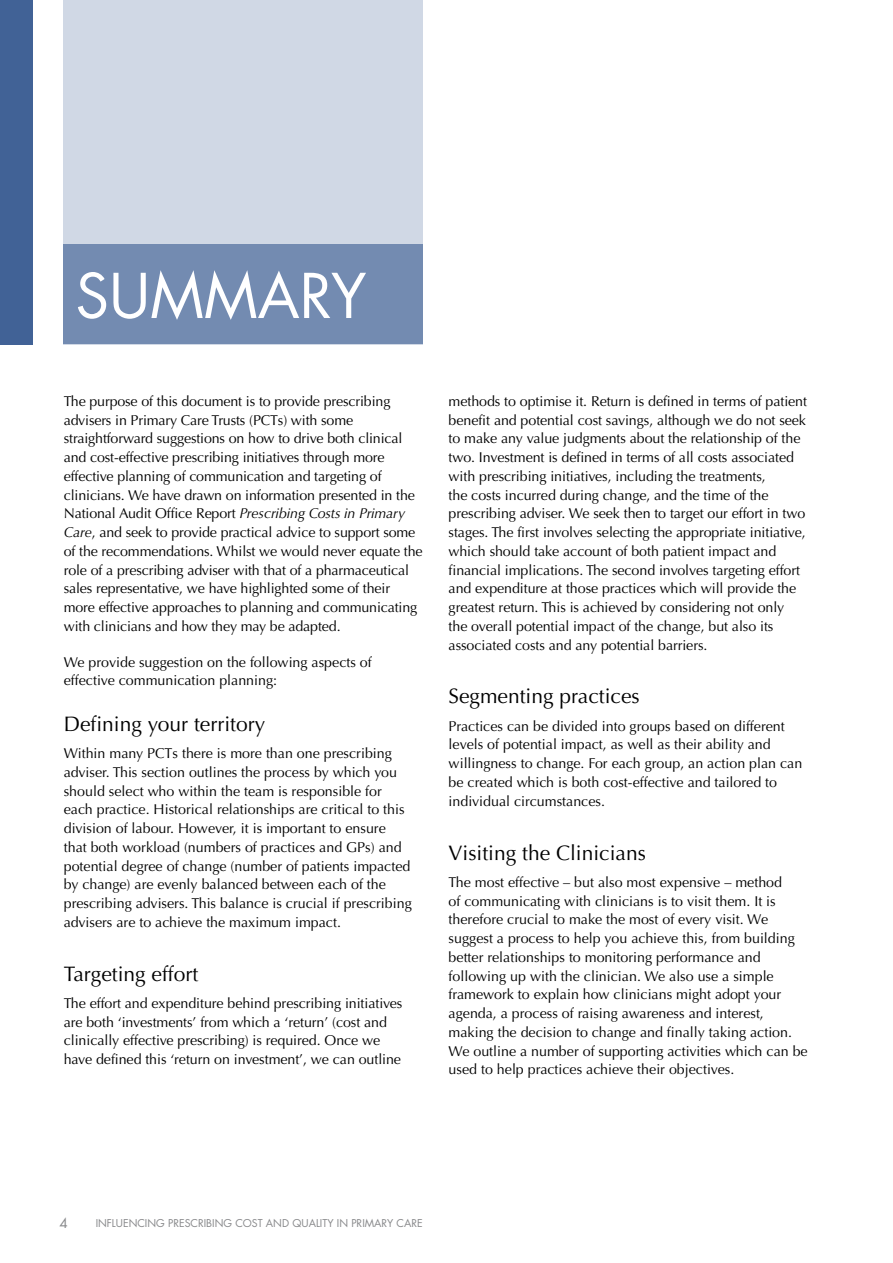
<style>
.page{position:relative;width:893px;height:1263px;background:#fff}
.page>*{position:absolute;margin:0;border:0;box-sizing:border-box;transform-origin:0 0}
.t1{font:60px "Futura Std";color:#fff}
.t2{font:21px "Optima LT Std";color:#000}
.t3{font:14.25px/18.8px "Optima LT Std";letter-spacing:-.005em;color:#000}
.t4{font:13.5px "Futura Std";color:#88898b}
.t5{font:10.5px "Futura Std";color:#88898b}
.s1{font-style:italic}
</style>
<div class="page">
<div style="left:64px;top:0;width:359px;height:344px;background:#d0d8e5"></div>
<div style="left:64px;top:244px;width:359px;height:100px;background:#738bb1"></div>
<div style="left:0;top:0;width:33px;height:344px;background:#416296"></div>
<h1 class="t1" style="left:75px;top:258px;width:292px">SUMMARY</h1>
<p class="t3" style="left:64px;top:392px;width:360px">The purpose of this document is to provide prescribing advisers in Primary Care Trusts (PCTs) with some straightforward suggestions on how to drive both clinical and cost-effective prescribing initiatives through more effective planning of communication and targeting of clinicians. We have drawn on information presented in the National Audit Office Report <span class="s1">Prescribing Costs in Primary Care</span>, and seek to provide practical advice to support some of the recommendations. Whilst we would never equate the role of a prescribing adviser with that of a pharmaceutical sales representative, we have highlighted some of their more effective approaches to planning and communicating with clinicians and how they may be adapted.</p>
<p class="t3" style="left:64px;top:653px;width:310px">We provide suggestion on the following aspects of effective communication planning:</p>
<h2 class="t2" style="left:64px;top:711px;width:203px">Defining your territory</h2>
<p class="t3" style="left:64px;top:744px;width:349px">Within many PCTs there is more than one prescribing adviser. This section outlines the process by which you should select who within the team is responsible for each practice. Historical relationships are critical to this division of labour. However, it is important to ensure that both workload (numbers of practices and GPs) and potential degree of change (number of patients impacted by change) are evenly balanced between each of the prescribing advisers. This balance is crucial if prescribing advisers are to achieve the maximum impact.</p>
<h2 class="t2" style="left:64px;top:961px;width:136px">Targeting effort</h2>
<p class="t3" style="left:64px;top:994px;width:340px">The effort and expenditure behind prescribing initiatives are both ‘investments’ from which a ‘return’ (cost and clinically effective prescribing) is required. Once we have defined this ‘return on investment’, we can outline</p>
<p class="t3" style="left:449px;top:392px;width:360px">methods to optimise it. Return is defined in terms of patient benefit and potential cost savings, although we do not seek to make any value judgments about the relationship of the two. Investment is defined in terms of all costs associated with prescribing initiatives, including the treatments,<br>the costs incurred during change, and the time of the prescribing adviser. We seek then to target our effort in two stages. The first involves selecting the appropriate initiative, which should take account of both patient impact and financial implications. The second involves targeting effort and expenditure at those practices which will provide the greatest return. This is achieved by considering not only<br>the overall potential impact of the change, but also its associated costs and any potential barriers.</p>
<h2 class="t2" style="left:449px;top:684px;width:193px">Segmenting practices</h2>
<p class="t3" style="left:449px;top:717px;width:355px">Practices can be divided into groups based on different levels of potential impact, as well as their ability and willingness to change. For each group, an action plan can be created which is both cost-effective and tailored to individual circumstances.</p>
<h2 class="t2" style="left:449px;top:840px;width:199px">Visiting the Clinicians</h2>
<p class="t3" style="left:449px;top:873px;width:361px">The most effective – but also most expensive – method<br>of communicating with clinicians is to visit them. It is therefore crucial to make the most of every visit. We suggest a process to help you achieve this, from building better relationships to monitoring performance and following up with the clinician. We also use a simple framework to explain how clinicians might adopt your agenda, a process of raising awareness and interest, making the decision to change and finally taking action.<br>We outline a number of supporting activities which can be used to help practices achieve their objectives.</p>
<p class="t4" style="left:60px;top:1214px;width:10px">4</p>
<p class="t5" style="left:96px;top:1216px;width:329px">INFLUENCING PRESCRIBING COST AND QUALITY IN PRIMARY CARE</p>
</div>
